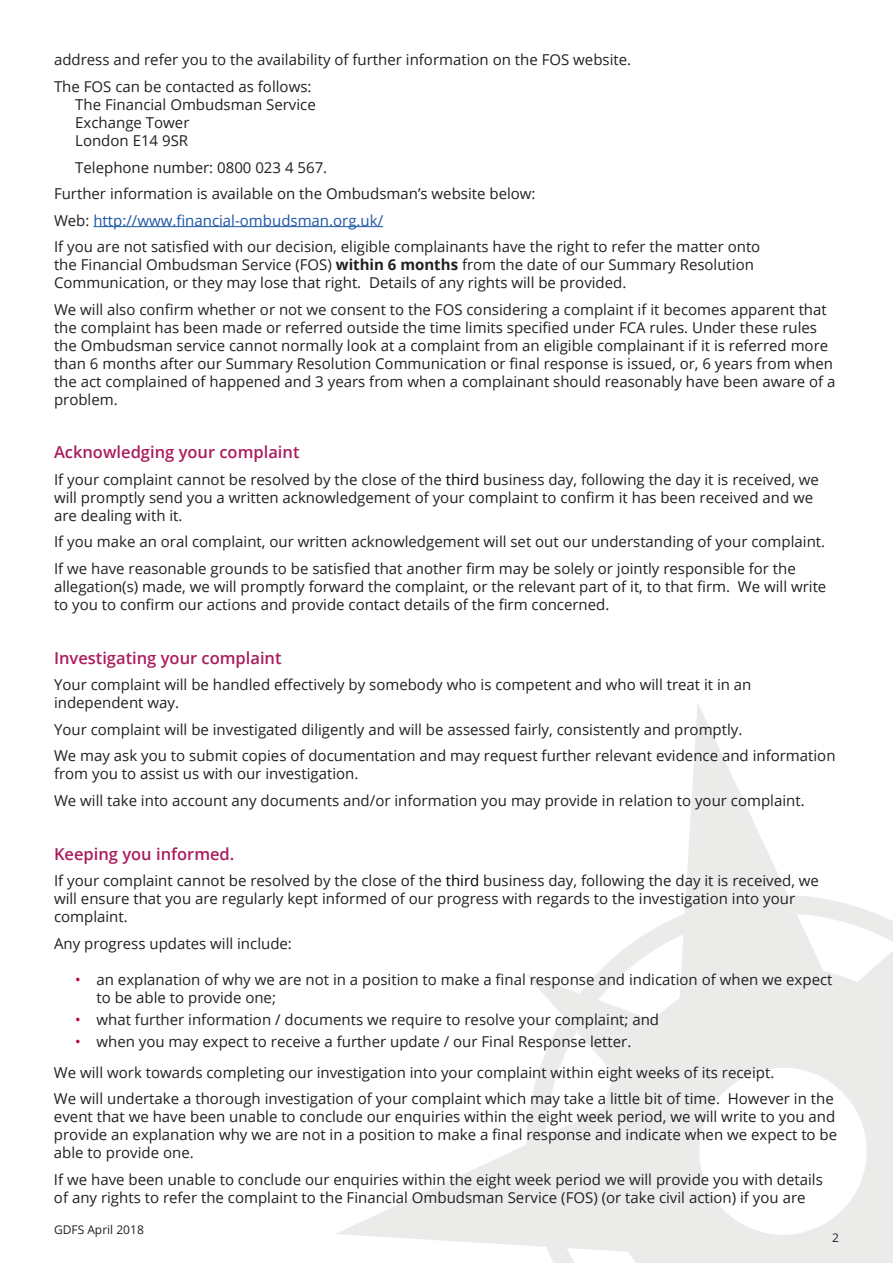
<style>
.page{position:relative;width:893px;height:1263px;background:#fff}
.page>*{position:absolute;margin:0;border:0;box-sizing:border-box;transform-origin:0 0}
.t1{font:600 16.5px "Open Sans";color:#aa1c5d}
.t2{font:15px/18px "Open Sans";color:#231f20}
.t3{font:12px "Open Sans";color:#231f20}
.s1{color:#1e56a6}
.s2{font-weight:700}
.s3{color:#000001}
.s4{color:#b60150}
</style>
<div class="page">
<hr style="left:93px;top:226px;width:290px;height:1px;background:#1e56a6">
<p class="t2" style="left:54px;top:46px;width:579px;line-height:26.5px">address and refer you to the availability of further information on the FOS website.<br>The FOS can be contacted as follows:</p>
<p class="t2" style="left:75px;top:95px;width:242px">The Financial Ombudsman Service<br>Exchange Tower<br>London E14 9SR</p>
<p class="t2" style="left:54px;top:153px;width:708px;line-height:26.5px;text-indent:21px">Telephone number: 0800 023 4 567.<br>Further information is available on the Ombudsman’s website below:<br>Web: <span class="s1">http://www.financial-ombudsman.org.uk/<br></span>If you are not satisfied with our decision, eligible complainants have the right to refer the matter onto</p>
<p class="t2" style="left:54px;top:255px;width:701px">the Financial Ombudsman Service (FOS) <span class="s2">within 6 months</span> from the date of our Summary Resolution<br>Communication, or they may lose that right. Details of any rights will be provided.</p>
<p class="t2" style="left:54px;top:300px;width:783px">We will also confirm whether or not we consent to the FOS considering a complaint if it becomes apparent that the complaint has been made or referred outside the time limits specified under FCA rules. Under these rules the Ombudsman service cannot normally look at a complaint from an eligible complainant if it is referred more than 6 months after our Summary Resolution Communication or final response is issued, or, 6 years from when the act complained of happened and 3 years from when a complainant should reasonably have been aware of a problem.</p>
<p class="t1" style="left:54px;top:441px;width:247px">Acknowledging your complaint</p>
<p class="t2" style="left:54px;top:470px;width:766px">If your complaint cannot be resolved by the close of the <span class="s3">third</span> business day, following the day it is received, we will promptly send you a written acknowledgement of your complaint to confirm it has been received and we are dealing with it.</p>
<p class="t2" style="left:54px;top:528px;width:773px;line-height:26.5px">If you make an oral complaint, our written acknowledgement will set out our understanding of your complaint.<br>If we have reasonable grounds to be satisfied that another firm may be solely or jointly responsible for the</p>
<p class="t2" style="left:54px;top:577px;width:774px">allegation(s) made, we will promptly forward the complaint, or the relevant part of it, to that firm. We will write to you to confirm our actions and provide contact details of the firm concerned.</p>
<p class="t1" style="left:54px;top:646px;width:229px">Investigating your complaint</p>
<p class="t2" style="left:54px;top:675px;width:699px">Your complaint will be handled effectively by somebody who is competent and who will treat it in an independent way.</p>
<p class="t2" style="left:54px;top:716px;width:783px;line-height:26.5px">Your complaint will be investigated diligently and will be assessed fairly, consistently and promptly.<br>We may ask you to submit copies of documentation and may request further relevant evidence and information</p>
<p class="t2" style="left:54px;top:760px;width:752px;line-height:26.5px">from you to assist us with our investigation.<br>We will take into account any documents and/or information you may provide in relation to your complaint.</p>
<p class="t1" style="left:54px;top:842px;width:182px">Keeping you informed.</p>
<p class="t2" style="left:54px;top:871px;width:766px">If your complaint cannot be resolved by the close of the <span class="s3">third</span> business day, following the day it is received, we will ensure that you are regularly kept informed of our progress with regards to the investigation into your complaint.</p>
<p class="t2" style="left:54px;top:934px;width:239px">Any progress updates will include:</p>
<p class="t2" style="left:97px;top:970px;width:737px;text-indent:-21px"><span class="s4">•</span> an explanation of why we are not in a position to make a final response and indication of when we expect to be able to provide one;</p>
<p class="t2" style="left:75px;top:1010px;width:585px"><span class="s4">•</span> what further information / documents we require to resolve your complaint; and</p>
<p class="t2" style="left:54px;top:1026px;width:722px;line-height:30.8px;text-indent:21px"><span class="s4">•</span> when you may expect to receive a further update / our Final Response letter.<br>We will work towards completing our investigation into your complaint within eight weeks of its receipt.</p>
<p class="t2" style="left:54px;top:1089px;width:785px">We will undertake a thorough investigation of your complaint which may take a little bit of time. However in the event that we have been unable to conclude our enquiries within the eight week period, we will write to you and provide an explanation why we are not in a position to make a final response and indicate when we expect to be able to provide one.</p>
<p class="t2" style="left:54px;top:1170px;width:770px">If we have been unable to conclude our enquiries within the eight week period we will provide you with details of any rights to refer the complaint to the Financial Ombudsman Service (FOS) (or take civil action) if you are</p>
<p class="t3" style="left:54px;top:1222px;width:91px">GDFS April 2018</p>
<p class="t3" style="left:832px;top:1230px;width:8px">2</p>
</div>
